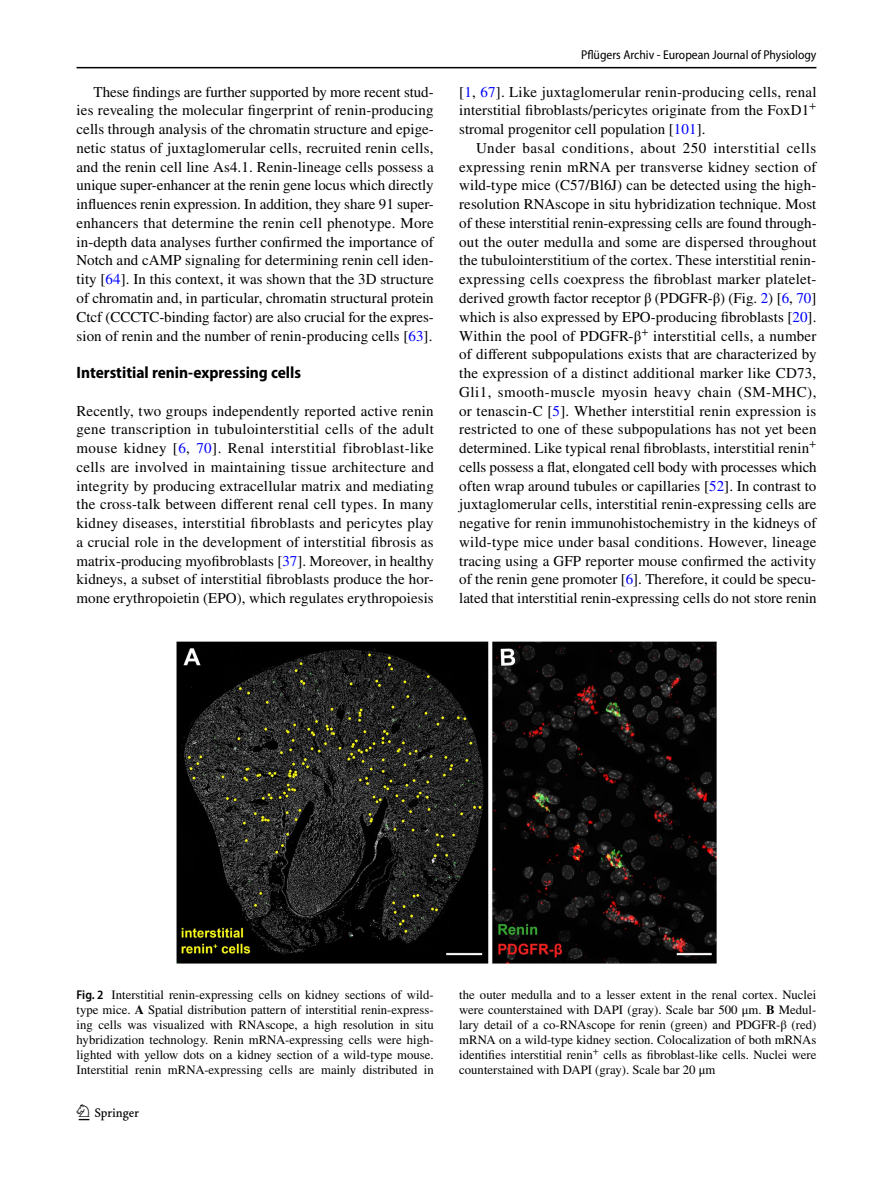
<style>
.page{position:relative;width:893px;height:1187px;background:#fff}
.page>*{position:absolute;margin:0;border:0;box-sizing:border-box;transform-origin:0 0}
.t1{font:22.5px "Springnew Regular 2";color:#000}
.t2{font:700 semi-condensed 16.5px "Myriad Pro";color:#000}
.t3{font:15px/18.8px "STIX";letter-spacing:.005em;color:#000;text-align:justify}
.t4{font:12.75px/15px "STIX";color:#000;text-align:justify}
.t5{font:semi-condensed 12.75px "Myriad Pro";color:#000}
.s1{color:#00f}
.s2{font-family:"Myriad Pro";font-weight:600;font-stretch:semi-condensed}
.s3{font-weight:700}
</style>
<div class="page">
<hr style="left:77px;top:67px;width:739px;height:1px;background:#000">
<img style="left:176px;top:642px;width:540px;height:321px">
<p class="t3" style="left:77px;top:83px;width:359px;text-indent:17px">These findings are further supported by more recent stud&shy;ies revealing the molecular fingerprint of renin-producing cells through analysis of the chromatin structure and epige&shy;netic status of juxtaglomerular cells, recruited renin cells, and the renin cell line As4.1. Renin-lineage cells possess a unique super-enhancer at the renin gene locus which directly influences renin expression. In addition, they share 91 super&shy;enhancers that determine the renin cell phenotype. More in-depth data analyses further confirmed the importance of Notch and cAMP signaling for determining renin cell iden&shy;tity [<span class="s1">64</span>]. In this context, it was shown that the 3D structure of chromatin and, in particular, chromatin structural protein Ctcf (CCCTC-binding factor) are also crucial for the expres&shy;sion of renin and the number of renin-producing cells [<span class="s1">63</span>].</p>
<p class="t2" style="left:77px;top:363px;width:226px">Interstitial renin‑expressing cells</p>
<p class="t3" style="left:77px;top:402px;width:359px">Recently, two groups independently reported active renin gene transcription in tubulointerstitial cells of the adult mouse kidney [<span class="s1">6</span>, <span class="s1">70</span>]. Renal interstitial fibroblast-like cells are involved in maintaining tissue architecture and integrity by producing extracellular matrix and mediating the cross-talk between different renal cell types. In many kidney diseases, interstitial fibroblasts and pericytes play a crucial role in the development of interstitial fibrosis as matrix-producing myofibroblasts [<span class="s1">37</span>]. Moreover, in healthy kidneys, a subset of interstitial fibroblasts produce the hor&shy;mone erythropoietin (EPO), which regulates erythropoiesis</p>
<p class="t5" style="left:581px;top:48px;width:237px">Pflügers Archiv - European Journal of Physiology</p>
<p class="t3" style="left:459px;top:83px;width:359px">[<span class="s1">1</span>, <span class="s1">67</span>]. Like juxtaglomerular renin-producing cells, renal interstitial fibroblasts/pericytes originate from the FoxD1<sup>+ </sup>stromal progenitor cell population [<span class="s1">101</span>].</p>
<p class="t3" style="left:459px;top:139px;width:359px;text-indent:17px">Under basal conditions, about 250 interstitial cells expressing renin mRNA per transverse kidney section of wild-type mice (C57/Bl6J) can be detected using the high&shy;resolution RNAscope in situ hybridization technique. Most of these interstitial renin-expressing cells are found through&shy;out the outer medulla and some are dispersed throughout the tubulointerstitium of the cortex. These interstitial renin&shy;expressing cells coexpress the fibroblast marker platelet&shy;derived growth factor receptor β (PDGFR-β) (Fig. <span class="s1">2</span>) [<span class="s1">6</span>, <span class="s1">70</span>] which is also expressed by EPO-producing fibroblasts [<span class="s1">20</span>].<br>Within the pool of PDGFR-β<sup>+</sup> interstitial cells, a number of different subpopulations exists that are characterized by the expression of a distinct additional marker like CD73, Gli1, smooth-muscle myosin heavy chain (SM-MHC), or tenascin-C [<span class="s1">5</span>]. Whether interstitial renin expression is restricted to one of these subpopulations has not yet been determined. Like typical renal fibroblasts, interstitial renin<sup>+ </sup>cells possess a flat, elongated cell body with processes which often wrap around tubules or capillaries [<span class="s1">52</span>]. In contrast to juxtaglomerular cells, interstitial renin-expressing cells are negative for renin immunohistochemistry in the kidneys of wild-type mice under basal conditions. However, lineage tracing using a GFP reporter mouse confirmed the activity of the renin gene promoter [<span class="s1">6</span>]. Therefore, it could be specu&shy;lated that interstitial renin-expressing cells do not store renin</p>
<p class="t4" style="left:77px;top:987px;width:359px"><span class="s2">Fig. 2</span> Interstitial renin-expressing cells on kidney sections of wild&shy;type mice. <span class="s3">A</span> Spatial distribution pattern of interstitial renin-express&shy;ing cells was visualized with RNAscope, a high resolution in situ hybridization technology. Renin mRNA-expressing cells were high&shy;lighted with yellow dots on a kidney section of a wild-type mouse.<br>Interstitial renin mRNA-expressing cells are mainly distributed in</p>
<p class="t4" style="left:459px;top:987px;width:359px">the outer medulla and to a lesser extent in the renal cortex. Nuclei were counterstained with DAPI (gray). Scale bar 500 μm. <span class="s3">B</span> Medul&shy;lary detail of a co-RNAscope for renin (green) and PDGFR-β (red) mRNA on a wild-type kidney section. Colocalization of both mRNAs identifies interstitial renin<sup>+</sup> cells as fibroblast-like cells. Nuclei were counterstained with DAPI (gray). Scale bar 20 μm</p>
<h1 class="t1" style="left:79px;top:1104px;width:62px">1 3</h1>
</div>
